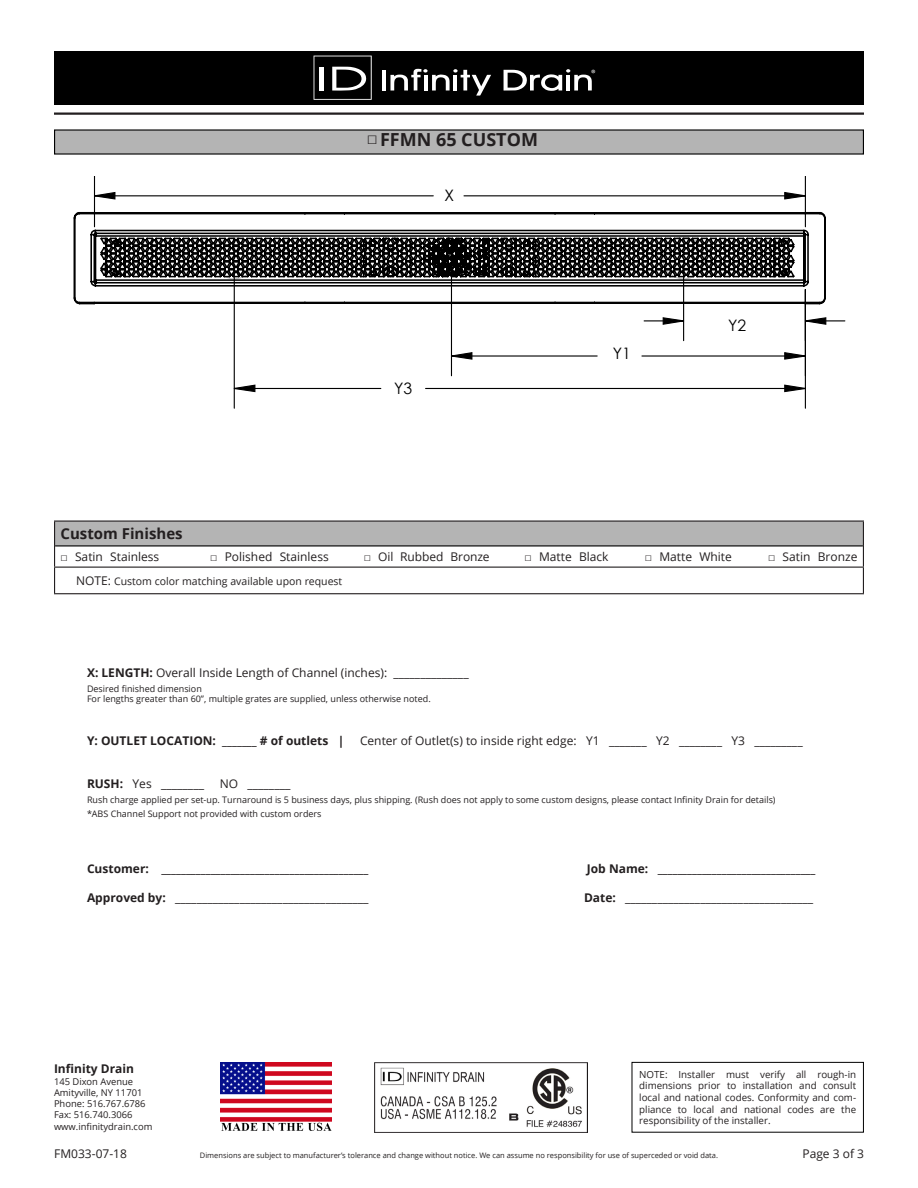
<style>
.page{position:relative;width:918px;height:1188px;background:#fff}
.page>*{position:absolute;margin:0;border:0;box-sizing:border-box;transform-origin:0 0}
.t1{font:700 18px "Open Sans";color:#231f20}
.t2{font:18px "Century Gothic";color:#231f20}
.t3{font:15.75px "Century Gothic";color:#000}
.t4{font:700 15px "Open Sans";color:#231f20}
.Bullets_1{font:12px "Open Sans";color:#231f20}
.Bullets_1-2{font:700 12px "Open Sans";color:#231f20}
.t5{font:10.65px "Myriad Pro";color:#fff}
.t6{font:10.5px "Open Sans";color:#231f20}
.t7{font:9.75px/11.7px "Open Sans";color:#231f20;text-align:justify}
.t8{font:9.3px "Open Sans";color:#231f20}
.Bullets_1-3{font:9px "Open Sans";color:#231f20}
.t9{font:7.5px "Open Sans";color:#231f20}
.s1{font-family:"Century Gothic";font-weight:700}
.s2{font-size:12px}
.s3{font-weight:700}
</style>
<div class="page">
<div style="left:54px;top:129px;width:810px;height:26px;background:#b4b4b4"></div>
<hr style="left:805px;top:320px;width:40px;height:1px;background:#000">
<hr style="left:234px;top:266px;width:1px;height:142px;background:#000">
<hr style="left:805px;top:290px;width:1px;height:118px;background:#000">
<hr style="left:94px;top:176px;width:1px;height:51px;background:#000">
<hr style="left:805px;top:176px;width:1px;height:51px;background:#000">
<svg style="left:234px;top:318px;width:592px;height:74px"></svg>
<svg style="left:95px;top:193px;width:710px;height:166px"></svg>
<svg style="left:73px;top:211px;width:753px;height:94px"></svg>
<hr style="left:54px;top:112px;width:810px;height:3px;background:#231f20">
<div style="left:54px;top:51px;width:810px;height:54px;background:#000"></div>
<hr style="left:382px;top:70px;width:4px;height:21px;background:#fff">
<svg style="left:314px;top:56px;width:58px;height:44px"></svg>
<div style="left:319px;top:67px;width:5px;height:23px;background:#fff"></div>
<svg style="left:390px;top:69px;width:101px;height:27px"></svg>
<svg style="left:504px;top:69px;width:88px;height:22px"></svg>
<img style="left:220px;top:1062px;width:112px;height:69px">
<img style="left:375px;top:1062px;width:213px;height:70px">
<div style="left:632px;top:1062px;width:232px;height:71px;border:1px solid #000"></div>
<div style="left:55px;top:521px;width:808px;height:25px;background:#b4b4b4"></div>
<hr style="left:55px;top:545px;width:808px;height:1px;background:#000">
<hr style="left:54px;top:520px;width:810px;height:2px;background:#231f20">
<hr style="left:54px;top:567px;width:810px;height:1px;background:#231f20">
<svg style="left:54px;top:522px;width:1px;height:71px"></svg>
<svg style="left:863px;top:522px;width:1px;height:71px"></svg>
<hr style="left:54px;top:593px;width:810px;height:1px;background:#231f20">
<p class="t2" style="left:367px;top:125px;width:12px">□</p>
<p class="t1" style="left:380px;top:127px;width:160px">FFMN 65 CUSTOM</p>
<p class="t3" style="left:444px;top:185px;width:11px">X</p>
<p class="t5" style="left:591px;top:67px;width:6px">®</p>
<p class="t3" style="left:394px;top:377px;width:20px">Y3</p>
<p class="t3" style="left:613px;top:343px;width:20px">Y1</p>
<p class="t3" style="left:728px;top:314px;width:20px">Y2</p>
<p class="t4" style="left:61px;top:523px;width:124px">Custom Finishes</p>
<p class="Bullets_1" style="left:61px;top:549px;width:100px"><span class="s1">□</span> Satin Stainless</p>
<p class="Bullets_1" style="left:210px;top:549px;width:120px"><span class="s1">□</span> Polished Stainless</p>
<p class="Bullets_1" style="left:364px;top:549px;width:127px"><span class="s1">□</span> Oil Rubbed Bronze</p>
<p class="Bullets_1" style="left:525px;top:549px;width:85px"><span class="s1">□</span> Matte Black</p>
<p class="Bullets_1" style="left:645px;top:549px;width:88px"><span class="s1">□</span> Matte White</p>
<p class="Bullets_1" style="left:768px;top:549px;width:91px"><span class="s1">□</span> Satin Bronze</p>
<p class="t6" style="left:76px;top:574px;width:268px"><span class="s2">NOTE:</span> Custom color matching available upon request</p>
<p class="Bullets_1" style="left:87px;top:665px;width:383px"><span class="s3">X: LENGTH:</span> Overall Inside Length of Channel (inches): ______________</p>
<p class="Bullets_1-3" style="left:87px;top:682px;width:116px">Desired finished dimension</p>
<p class="Bullets_1-3" style="left:87px;top:693px;width:345px">For lengths greater than 60”, multiple grates are supplied, unless otherwise noted.</p>
<p class="Bullets_1-2" style="left:87px;top:732px;width:259px">Y: OUTLET LOCATION: _______ # of outlets |</p>
<p class="Bullets_1" style="left:360px;top:733px;width:444px">Center of Outlet(s) to inside right edge: Y1 _______ Y2 ________ Y3 _________</p>
<p class="Bullets_1" style="left:87px;top:776px;width:119px"><span class="s3">RUSH:</span> Yes ________</p>
<p class="Bullets_1" style="left:220px;top:776px;width:72px">NO ________</p>
<p class="Bullets_1-3" style="left:87px;top:793px;width:690px">Rush charge applied per set-up. Turnaround is 5 business days, plus shipping. (Rush does not apply to some custom designs, please contact Infinity Drain for details)</p>
<p class="Bullets_1-3" style="left:87px;top:808px;width:236px">*ABS Channel Support not provided with custom orders</p>
<p class="Bullets_1-2" style="left:87px;top:860px;width:283px">Customer: __________________________________________</p>
<p class="Bullets_1-2" style="left:587px;top:860px;width:230px">Job Name: ________________________________</p>
<p class="Bullets_1" style="left:87px;top:889px;width:283px"><span class="s3">Approved by:</span> ____________________________________</p>
<p class="Bullets_1" style="left:584px;top:889px;width:231px"><span class="s3">Date:</span> ___________________________________</p>
<p class="Bullets_1-2" style="left:54px;top:1061px;width:81px">Infinity Drain</p>
<p class="t8" style="left:54px;top:1075px;width:81px">145 Dixon Avenue</p>
<p class="t8" style="left:54px;top:1086px;width:90px">Amityville, NY 11701</p>
<p class="t8" style="left:54px;top:1097px;width:93px">Phone: 516.767.6786</p>
<p class="t8" style="left:54px;top:1109px;width:80px">Fax: 516.740.3066</p>
<p class="t8" style="left:54px;top:1120px;width:100px">www.infinitydrain.com</p>
<p class="Bullets_1" style="left:54px;top:1146px;width:74px">FM033-07-18</p>
<p class="t7" style="left:639px;top:1068px;width:218px">NOTE: Installer must verify all rough-in dimensions prior to installation and consult local and national codes. Conformity and com&shy;pliance to local and national codes are the responsibility of the installer.</p>
<p class="t9" style="left:200px;top:1150px;width:520px">Dimensions are subject to manufacturer’s tolerance and change without notice. We can assume no responsibility for use of superceded or void data.</p>
<p class="Bullets_1" style="left:802px;top:1146px;width:63px">Page 3 of 3</p>
</div>
